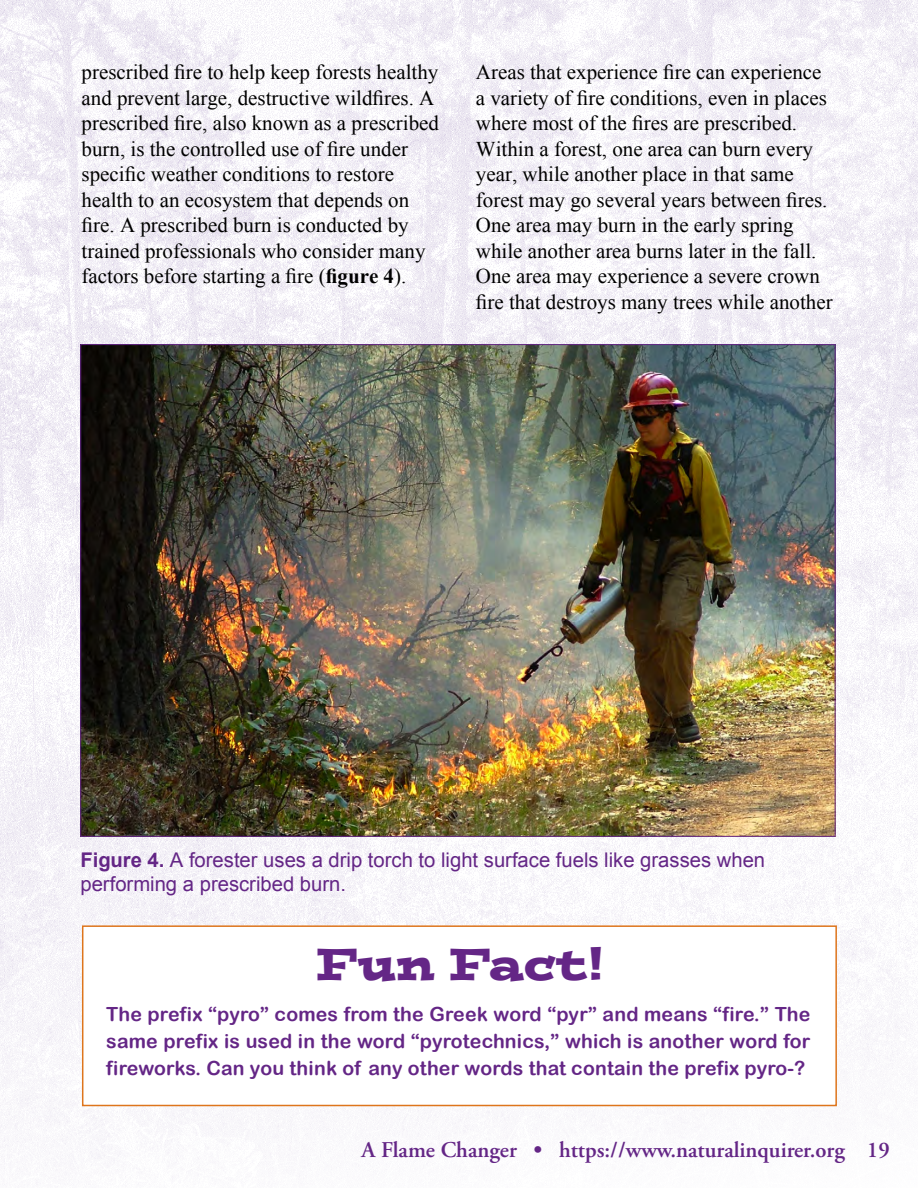
<style>
.page{position:relative;width:918px;height:1188px;background:#fff}
.page>*{position:absolute;margin:0;border:0;box-sizing:border-box;transform-origin:0 0}
.sidebar_head{font:45px "Postino Std";color:#642686}
.t1{font:600 22.5px "Adobe Garamond Pro";color:#642686}
.Main_Text{font:21px/25.5px "Times New Roman";color:#000}
.Captions{font:20.25px/24px "Arial";color:#642686}
.sidebar_text_flame{font:19.5px/27px "Arial Rounded MT Bold";letter-spacing:.01em;color:#642686;text-align:justify}
.s1{font-weight:700}
</style>
<div class="page">
<img style="left:0;top:0;width:918px;height:1187px">
<div style="left:82px;top:925px;width:755px;height:181px;background:#fff;border:2px solid #de751c"></div>
<img style="left:82px;top:346px;width:752px;height:489px">
<p class="Main_Text" style="left:82px;top:59px;width:359px">prescribed fire to help keep forests healthy and prevent large, destructive wildfires. A prescribed fire, also known as a prescribed burn, is the controlled use of fire under specific weather conditions to restore health to an ecosystem that depends on fire. A prescribed burn is conducted by trained professionals who consider many factors before starting a fire (<span class="s1">figure 4</span>).</p>
<p class="Main_Text" style="left:476px;top:59px;width:358px">Areas that experience fire can experience a variety of fire conditions, even in places where most of the fires are prescribed.<br>Within a forest, one area can burn every year, while another place in that same forest may go several years between fires.<br>One area may burn in the early spring while another area burns later in the fall.<br>One area may experience a severe crown fire that destroys many trees while another</p>
<p class="Captions" style="left:80px;top:849px;width:686px"><span class="s1">Figure 4.</span> A forester uses a drip torch to light surface fuels like grasses when performing a prescribed burn.</p>
<p class="sidebar_head" style="left:316px;top:934px;width:291px">Fun Fact!</p>
<p class="sidebar_text_flame" style="left:106px;top:1001px;width:706px">The prefix “pyro” comes from the Greek word “pyr” and means “fire.” The same prefix is used in the word “pyrotechnics,” which is another word for fireworks. Can you think of any other words that contain the prefix pyro-?</p>
<p class="t1" style="left:361px;top:1137px;width:530px">A Flame Changer • https://www.naturalinquirer.org 19</p>
</div>
